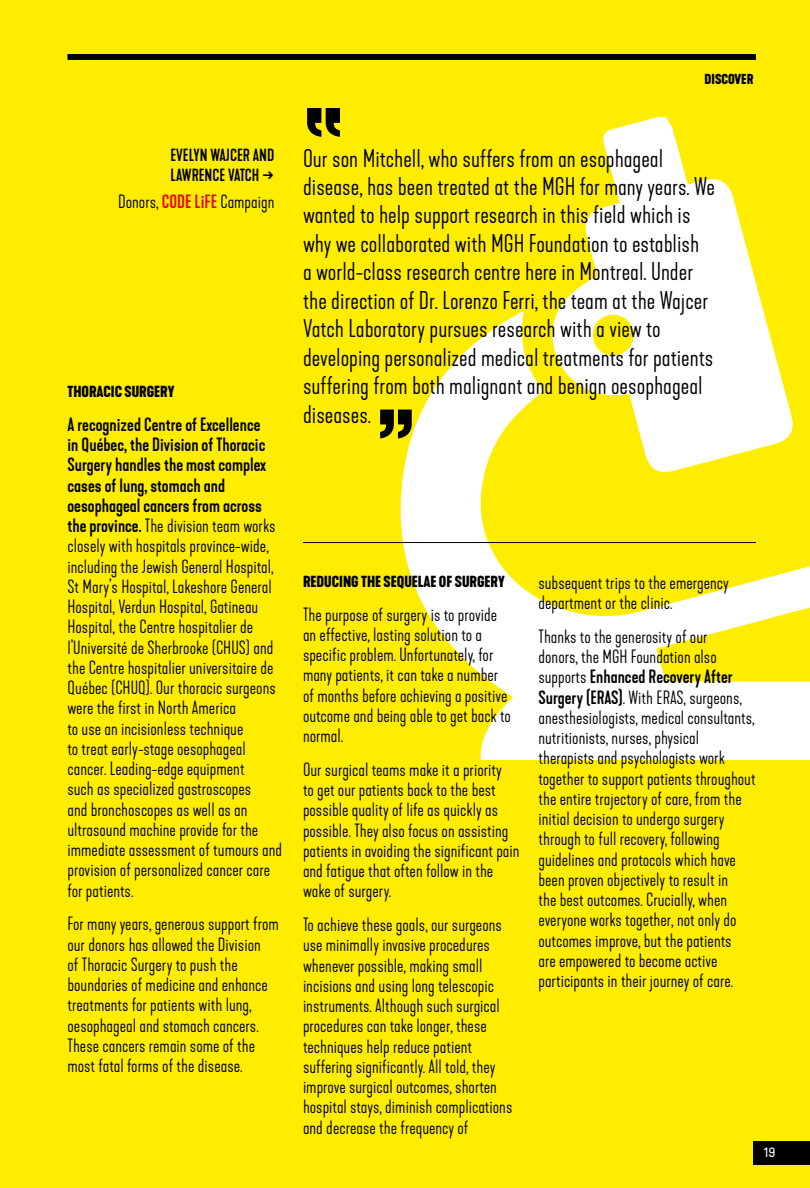
<style>
.page{position:relative;width:810px;height:1188px;background:#ffed00}
.page>*{position:absolute;margin:0;border:0;box-sizing:border-box;transform-origin:0 0}
.t1{font:300 24px/28.5px "Kapra Neue";color:#000}
.t2{font:300 18px/20.2px "Kapra Neue";color:#000}
.t3{font:500 16.5px/19.8px "Kapra Neue";color:#000}
.t4{font:700 15px "Kapra Neue";color:#000}
.t5{font:700 13.5px "Kapra Neue";color:#000}
.t6{font:expanded 13.5px "Kapra Neue";color:#fff}
.s1{font-family:"Flama"}
.s2{font-weight:500;color:#e30613}
.s3{font-weight:500}
</style>
<div class="page">
<svg style="left:401px;top:311px;width:409px;height:449px"></svg>
<svg style="left:547px;top:117px;width:248px;height:358px;fill:#fff"></svg>
<svg style="left:307px;top:108px;width:33px;height:29px"></svg>
<svg style="left:380px;top:410px;width:32px;height:29px"></svg>
<div style="left:754px;top:1142px;width:56px;height:23px;background:#000"></div>
<hr style="left:303px;top:542px;width:453px;height:1px;background:#000">
<div style="left:68px;top:54px;width:688px;height:6px;background:#000"></div>
<p class="t5" style="left:654px;top:70px;width:101px">CAMPAGNE CODE ViE</p>
<p class="t5" style="left:705px;top:70px;width:50px">DISCOVER</p>
<p class="t3" style="left:170px;top:145px;width:106px">EVELYN WAJCER AND<br>LAWRENCE VATCH <span class="s1">→</span></p>
<p class="t2" style="left:118px;top:192px;width:158px">Donors, <span class="s2">CODE LiFE</span> Campaign</p>
<p class="t4" style="left:68px;top:382px;width:109px">THORACIC SURGERY</p>
<p class="t2" style="left:68px;top:415px;width:216px"><span class="s3">A recognized Centre of Excellence<br>in Québec, the Division of Thoracic Surgery handles the most complex cases of lung, stomach and oesophageal cancers from across the province.</span> The division team works closely with hospitals province-wide, including the Jewish General Hospital, St Mary’s Hospital, Lakeshore General Hospital, Verdun Hospital, Gatineau Hospital, the Centre hospitalier de l’Université de Sherbrooke (CHUS) and the Centre hospitalier universitaire de Québec (CHUQ). Our thoracic surgeons were the first in North America<br>to use an incisionless technique<br>to treat early-stage oesophageal cancer. Leading-edge equipment<br>such as specialized gastroscopes<br>and bronchoscopes as well as an ultrasound machine provide for the immediate assessment of tumours and provision of personalized cancer care for patients.</p>
<p class="t2" style="left:68px;top:914px;width:213px">For many years, generous support from our donors has allowed the Division<br>of Thoracic Surgery to push the boundaries of medicine and enhance treatments for patients with lung, oesophageal and stomach cancers.<br>These cancers remain some of the most fatal forms of the disease.</p>
<p class="t1" style="left:303px;top:144px;width:414px">Our son Mitchell, who suffers from an esophageal disease, has been treated at the MGH for many years. We wanted to help support research in this field which is why we collaborated with MGH Foundation to establish<br>a world-class research centre here in Montreal. Under the direction of Dr. Lorenzo Ferri, the team at the Wajcer Vatch Laboratory pursues research with a view to developing personalized medical treatments for patients suffering from both malignant and benign oesophageal diseases.</p>
<p class="t4" style="left:303px;top:572px;width:203px">REDUCING THE SEQUELAE OF SURGERY</p>
<p class="t2" style="left:303px;top:604px;width:210px">The purpose of surgery is to provide an effective, lasting solution to a specific problem. Unfortunately, for many patients, it can take a number of months before achieving a positive outcome and being able to get back to normal.</p>
<p class="t2" style="left:303px;top:760px;width:218px">Our surgical teams make it a priority<br>to get our patients back to the best possible quality of life as quickly as possible. They also focus on assisting patients in avoiding the significant pain and fatigue that often follow in the wake of surgery.</p>
<p class="t2" style="left:303px;top:915px;width:211px">To achieve these goals, our surgeons use minimally invasive procedures whenever possible, making small incisions and using long telescopic instruments. Although such surgical procedures can take longer, these techniques help reduce patient suffering significantly. All told, they improve surgical outcomes, shorten hospital stays, diminish complications and decrease the frequency of</p>
<p class="t2" style="left:538px;top:573px;width:192px">subsequent trips to the emergency department or the clinic.</p>
<p class="t2" style="left:538px;top:627px;width:219px">Thanks to the generosity of our<br>donors, the MGH Foundation also supports <span class="s3">Enhanced Recovery After Surgery (ERAS)</span>. With ERAS, surgeons, anesthesiologists, medical consultants, nutritionists, nurses, physical therapists and psychologists work together to support patients throughout the entire trajectory of care, from the initial decision to undergo surgery through to full recovery, following guidelines and protocols which have been proven objectively to result in<br>the best outcomes. Crucially, when everyone works together, not only do outcomes improve, but the patients<br>are empowered to become active participants in their journey of care.</p>
<p class="t6" style="left:764px;top:1144px;width:13px">19</p>
</div>
